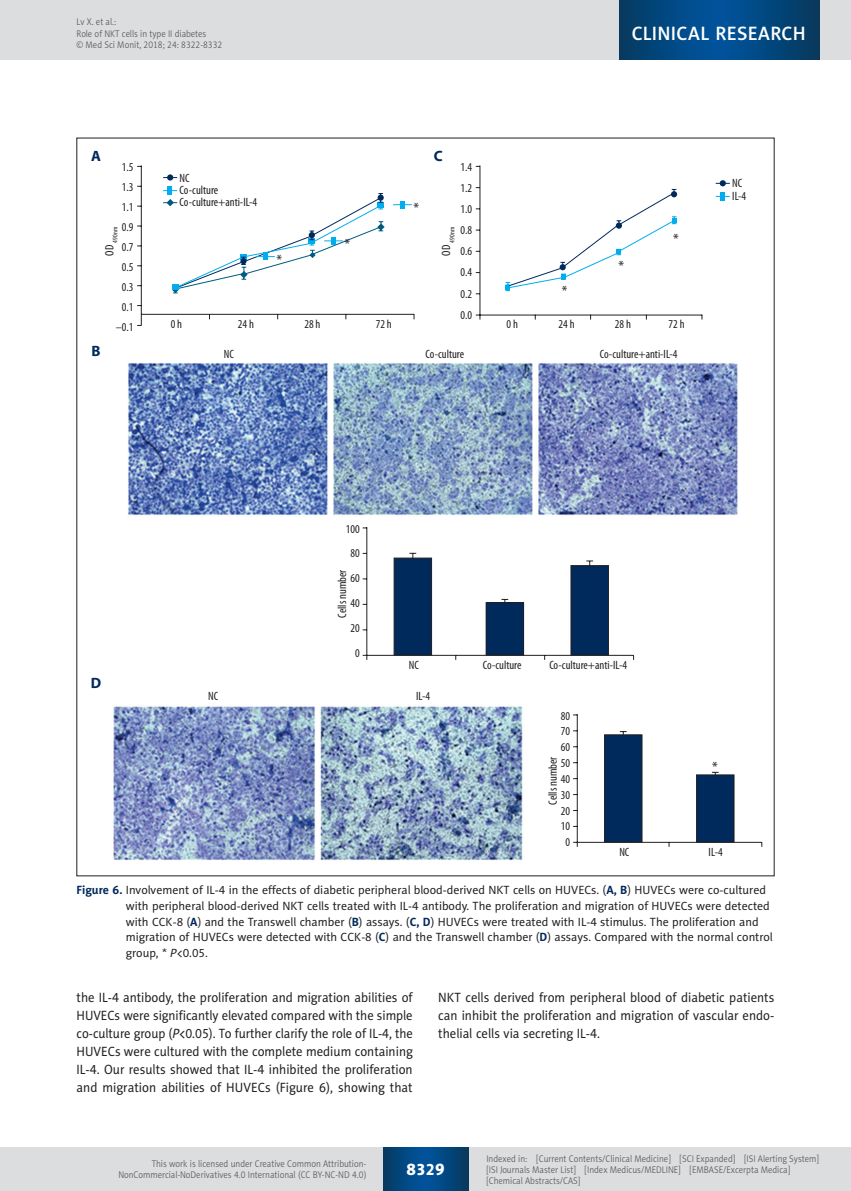
<style>
.page{position:relative;width:851px;height:1191px;background:#fff}
.page>*{position:absolute;margin:0;border:0;box-sizing:border-box;transform-origin:0 0}
.t1{font:19.5px "Naomi Sans EFN Medium";letter-spacing:.015em;color:#fff}
.t2{font:16.5px "Naomi Sans EFN Heavy";color:#fff}
.t3{font:condensed 15px "Myriad Pro";color:#231f20}
.t4{font:700 15px "Myriad Pro";color:#00295c}
.MSM_Body{font:13.5px/18px "Naomi Sans EFN";color:#231f20;text-align:justify;scale:.95 1}
.MSM_Rycina_tytul{font:12px/15.8px "Naomi Sans EFN";color:#231f20}
.t5{font:condensed 12px/20px "Myriad Pro";color:#231f20}
.t6{font:9.75px/11.2px "Naomi Sans EFN Light";color:#57585a;scale:.9 1}
.t7{font:condensed 7.05px "Myriad Pro";color:#231f20}
.s1{font-weight:700;color:#00295c}
.s2{font-style:italic}
</style>
<div class="page">
<img style="left:128px;top:363px;width:610px;height:152px">
<img style="left:113px;top:706px;width:410px;height:155px">
<hr style="left:141px;top:165px;width:1px;height:160px;background:#231f20">
<hr style="left:141px;top:314px;width:273px;height:1px;background:#231f20">
<hr style="left:366px;top:527px;width:1px;height:133px;background:#231f20">
<hr style="left:362px;top:655px;width:271px;height:1px;background:#231f20">
<svg style="left:409px;top:553px;width:7px;height:4px"></svg>
<div style="left:393px;top:557px;width:39px;height:98px;background:#00295c;border:1px solid #231f20"></div>
<svg style="left:485px;top:560px;width:108px;height:100px"></svg>
<div style="left:570px;top:565px;width:38px;height:90px;background:#00295c;border:1px solid #231f20"></div>
<hr style="left:576px;top:714px;width:1px;height:133px;background:#231f20">
<hr style="left:573px;top:842px;width:188px;height:1px;background:#231f20">
<svg style="left:619px;top:731px;width:7px;height:3px"></svg>
<div style="left:604px;top:734px;width:38px;height:108px;background:#00295c;border:1px solid #231f20"></div>
<div style="left:696px;top:774px;width:38px;height:68px;background:#00295c;border:1px solid #231f20"></div>
<div style="left:167px;top:186px;width:5px;height:8px;background:#00aeef"></div>
<svg style="left:393px;top:201px;width:19px;height:7px"></svg>
<div style="left:167px;top:174px;width:6px;height:7px;background:#00295c;border-radius:50%"></div>
<hr style="left:479px;top:165px;width:1px;height:154px;background:#231f20">
<hr style="left:475px;top:315px;width:227px;height:1px;background:#231f20">
<svg style="left:715px;top:180px;width:14px;height:6px"></svg>
<svg style="left:715px;top:192px;width:14px;height:8px"></svg>
<svg style="left:163px;top:190px;width:221px;height:103px"></svg>
<svg style="left:505px;top:189px;width:172px;height:102px"></svg>
<div style="left:0;top:1148px;width:850px;height:43px;background:#dcdddf"></div>
<svg style="left:383px;top:1147px;width:85px;height:43px;background:#02477e"></svg>
<div style="left:0;top:0;width:850px;height:60px;background:#dcdddf"></div>
<svg style="left:619px;top:0;width:200px;height:60px;background:#02477e"></svg>
<p class="t6" style="left:77px;top:16px;width:163px">Lv X. et al.:<br>Role of NKT cells in type II diabetes<br>© Med Sci Monit, 2018; 24: 8322-8332</p>
<h1 class="t1" style="left:631px;top:22px;width:175px">CLINICAL RESEARCH</h1>
<p class="t4" style="left:91px;top:147px;width:11px">A</p>
<p class="t4" style="left:433px;top:147px;width:10px">C</p>
<p class="t5" style="left:460px;top:157px;width:13px;line-height:21.1px;text-align:justify">1.4<br>1.2<br>1.0<br>0.8<br>0.6<br>0.4<br>0.2<br>0.0</p>
<p class="t5" style="left:116px;top:157px;width:19px;text-align:center">1.5<br>1.3<br>1.1<br>0.9<br>0.7<br>0.5<br>0.3<br>0.1 –0.1</p>
<p class="t5" style="left:180px;top:172px;width:79px;line-height:12px">NC<br>Co-culture<br>Co-culture+anti-IL-4</p>
<p class="t3" style="left:413px;top:199px;width:7px">*</p>
<p class="t7" style="left:111px;top:255px;width:31px;rotate:-90deg"><sup>OD</sup> 490 nm</p>
<p class="t7" style="left:448px;top:255px;width:31px;rotate:-90deg"><sup>OD</sup> 490 nm</p>
<p class="t3" style="left:344px;top:236px;width:7px">*</p>
<p class="t3" style="left:276px;top:251px;width:7px">*</p>
<p class="t5" style="left:171px;top:314px;width:13px">0 h</p>
<p class="t5" style="left:238px;top:314px;width:18px">24 h</p>
<p class="t5" style="left:304px;top:314px;width:18px">28 h</p>
<p class="t5" style="left:375px;top:314px;width:18px">72 h</p>
<p class="t3" style="left:561px;top:283px;width:7px">*</p>
<p class="t3" style="left:618px;top:258px;width:7px">*</p>
<p class="t3" style="left:673px;top:231px;width:7px">*</p>
<p class="t5" style="left:506px;top:315px;width:13px">0 h</p>
<p class="t5" style="left:558px;top:315px;width:18px">24 h</p>
<p class="t5" style="left:614px;top:315px;width:18px">28 h</p>
<p class="t5" style="left:668px;top:315px;width:18px">72 h</p>
<p class="t4" style="left:91px;top:341px;width:11px">B</p>
<p class="t5" style="left:224px;top:344px;width:12px">NC</p>
<p class="t5" style="left:425px;top:344px;width:40px">Co-culture</p>
<p class="t5" style="left:599px;top:344px;width:79px">Co-culture+anti-IL-4</p>
<p class="t5" style="left:732px;top:178px;width:16px;line-height:12px">NC<br>IL-4</p>
<p class="t4" style="left:91px;top:673px;width:12px">D</p>
<p class="t5" style="left:345px;top:516px;width:15px;line-height:24.9px;text-align:right">100<br>80<br>60<br>40<br>20<br>0</p>
<p class="t5" style="left:332px;top:617px;width:49px;rotate:-90deg">Cells number</p>
<p class="t5" style="left:409px;top:655px;width:12px">NC</p>
<p class="t5" style="left:208px;top:687px;width:12px">NC</p>
<p class="t5" style="left:416px;top:687px;width:16px">IL-4</p>
<p class="t5" style="left:483px;top:655px;width:40px">Co-culture</p>
<p class="t5" style="left:549px;top:655px;width:79px">Co-culture+anti-IL-4</p>
<p class="t5" style="left:560px;top:708px;width:11px;line-height:15.8px;text-align:center">80<br>70<br>60<br>50<br>40<br>30<br>20<br>10<br>0</p>
<p class="t5" style="left:543px;top:804px;width:49px;rotate:-90deg">Cells number</p>
<p class="t3" style="left:712px;top:759px;width:7px">*</p>
<p class="t5" style="left:619px;top:842px;width:12px">NC</p>
<p class="t5" style="left:708px;top:842px;width:16px">IL-4</p>
<p class="MSM_Rycina_tytul" style="left:126px;top:882px;width:648px;text-indent:-49px"><span class="s1">Figure 6.</span> Involvement of IL-4 in the effects of diabetic peripheral blood-derived NKT cells on HUVECs. (<span class="s1">A, B</span>) HUVECs were co-cultured with peripheral blood-derived NKT cells treated with IL-4 antibody. The proliferation and migration of HUVECs were detected with CCK-8 (<span class="s1">A</span>) and the Transwell chamber (<span class="s1">B</span>) assays. (<span class="s1">C, D</span>) HUVECs were treated with IL-4 stimulus. The proliferation and migration of HUVECs were detected with CCK-8 (<span class="s1">C</span>) and the Transwell chamber (<span class="s1">D</span>) assays. Compared with the normal control group, * <span class="s2">P</span>&lt;0.05.</p>
<p class="MSM_Body" style="left:77px;top:988px;width:355px">the IL-4 antibody, the proliferation and migration abilities of HUVECs were significantly elevated compared with the simple co-culture group (<span class="s2">P</span>&lt;0.05). To further clarify the role of IL-4, the HUVECs were cultured with the complete medium containing IL-4. Our results showed that IL-4 inhibited the proliferation and migration abilities of HUVECs (Figure 6), showing that</p>
<p class="MSM_Body" style="left:438px;top:988px;width:355px">NKT cells derived from peripheral blood of diabetic patients can inhibit the proliferation and migration of vascular endo&shy;thelial cells via secreting IL-4.</p>
<p class="t6" style="left:118px;top:1158px;width:277px;text-align:right">This work is licensed under Creative Common Attribution-<br>NonCommercial-NoDerivatives 4.0 International (CC BY-NC-ND 4.0)</p>
<p class="t2" style="left:406px;top:1159px;width:40px">8329</p>
<p class="t6" style="left:486px;top:1152px;width:371px">Indexed in: [Current Contents/Clinical Medicine] [SCI Expanded] [ISI Alerting System] [ISI Journals Master List] [Index Medicus/MEDLINE] [EMBASE/Excerpta Medica] [Chemical Abstracts/CAS]</p>
</div>
